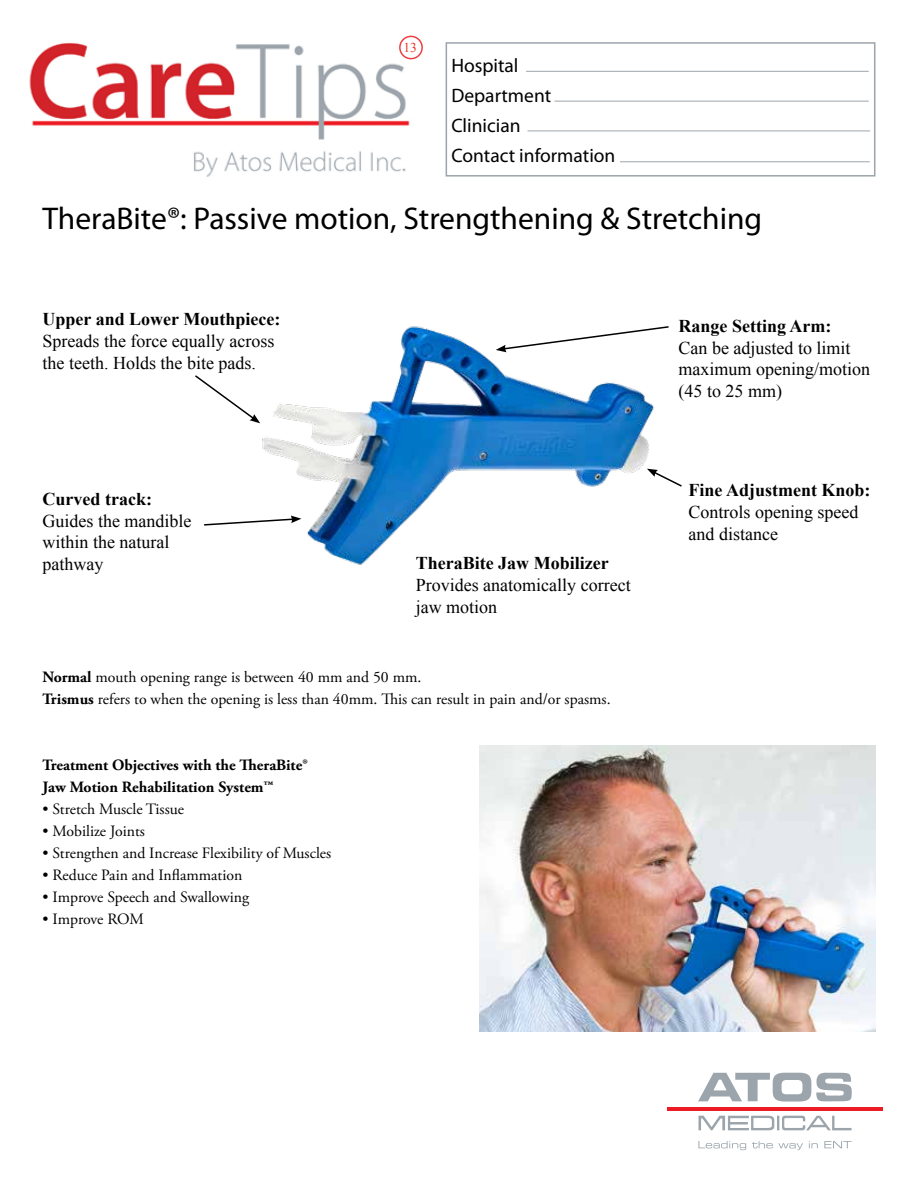
<style>
.page{position:relative;width:918px;height:1188px;background:#fff}
.page>*{position:absolute;margin:0;border:0;box-sizing:border-box;transform-origin:0 0}
.t1{font:31.5px "Myriad Pro";color:#000}
.t2{font:19.5px/30px "Myriad Pro";color:#000}
.t3{font:18px/21.6px "Times New Roman";color:#000}
.t4{font:700 18px "Times New Roman";color:#000}
.t5{font:15.75px/22px "Adobe Garamond Pro";color:#000}
.t6{font:700 15.75px/22px "Adobe Garamond Pro";color:#000}
.t7{font:13.5px "Times New Roman";color:#ee3124}
.s1{font-weight:700}
</style>
<div class="page">
<hr style="left:667px;top:1107px;width:215px;height:4px;background:#ed1b23">
<svg style="left:698px;top:1072px;width:154px;height:30px"></svg>
<svg style="left:698px;top:1115px;width:154px;height:16px"></svg>
<svg style="left:698px;top:1141px;width:48px;height:9px"></svg>
<svg style="left:752px;top:1141px;width:51px;height:9px"></svg>
<svg style="left:809px;top:1141px;width:9px;height:7px"></svg>
<svg style="left:824px;top:1141px;width:27px;height:7px"></svg>
<div style="left:446px;top:42px;width:429px;height:135px;border:2px solid #9ca5ab"></div>
<hr style="left:526px;top:71px;width:343px;height:1px;background:#9ca5ab">
<hr style="left:554px;top:101px;width:315px;height:1px;background:#9ca5ab">
<hr style="left:527px;top:131px;width:343px;height:1px;background:#9ca5ab">
<hr style="left:620px;top:161px;width:250px;height:1px;background:#9ca5ab">
<img style="left:29px;top:35px;width:384px;height:142px">
<div style="left:399px;top:36px;width:24px;height:23px;border:2px solid #ef3e42;border-radius:50%"></div>
<img style="left:480px;top:745px;width:395px;height:287px">
<img style="left:259px;top:326px;width:395px;height:239px">
<svg style="left:195px;top:374px;width:65px;height:49px"></svg>
<svg style="left:204px;top:516px;width:97px;height:10px"></svg>
<svg style="left:496px;top:326px;width:173px;height:26px"></svg>
<svg style="left:647px;top:469px;width:35px;height:19px"></svg>
<p class="t7" style="left:404px;top:39px;width:15px">13</p>
<p class="t2" style="left:451px;top:50px;width:166px">Hospital<br>Department<br>Clinician<br>Contact information</p>
<h1 class="t1" style="left:43px;top:199px;width:721px">TheraBite®: Passive motion, Strengthening &amp; Stretching</h1>
<p class="t4" style="left:43px;top:307px;width:239px">Upper and Lower Mouthpiece:</p>
<p class="t3" style="left:43px;top:330px;width:233px">Spreads the force equally across the teeth. Holds the bite pads.</p>
<p class="t4" style="left:43px;top:486px;width:111px">Curved track:</p>
<p class="t3" style="left:43px;top:509px;width:150px">Guides the mandible within the natural pathway</p>
<p class="t4" style="left:416px;top:551px;width:194px">TheraBite Jaw Mobilizer</p>
<p class="t3" style="left:416px;top:574px;width:216px">Provides anatomically correct jaw motion</p>
<p class="t5" style="left:43px;top:666px;width:570px"><span class="s1">Normal</span> mouth opening range is between 40 mm and 50 mm.<br><span class="s1">Trismus</span> refers to when the opening is less than 40mm. This can result in pain and/or spasms.</p>
<p class="t6" style="left:43px;top:754px;width:267px">Treatment Objectives with the TheraBite®<br>Jaw Motion Rehabilitation System™</p>
<p class="t5" style="left:43px;top:798px;width:143px">• Stretch Muscle Tissue</p>
<p class="t5" style="left:43px;top:820px;width:104px">• Mobilize Joints</p>
<p class="t5" style="left:43px;top:842px;width:290px">• Strengthen and Increase Flexibility of Muscles</p>
<p class="t5" style="left:43px;top:864px;width:201px">• Reduce Pain and Inflammation</p>
<p class="t5" style="left:43px;top:886px;width:208px">• Improve Speech and Swallowing</p>
<p class="t5" style="left:43px;top:908px;width:103px">• Improve ROM</p>
<p class="t4" style="left:679px;top:314px;width:154px">Range Setting Arm:</p>
<p class="t3" style="left:679px;top:337px;width:193px">Can be adjusted to limit maximum opening/motion (45 to 25 mm)</p>
<p class="t4" style="left:689px;top:478px;width:184px">Fine Adjustment Knob:</p>
<p class="t3" style="left:689px;top:501px;width:171px">Controls opening speed and distance</p>
</div>
